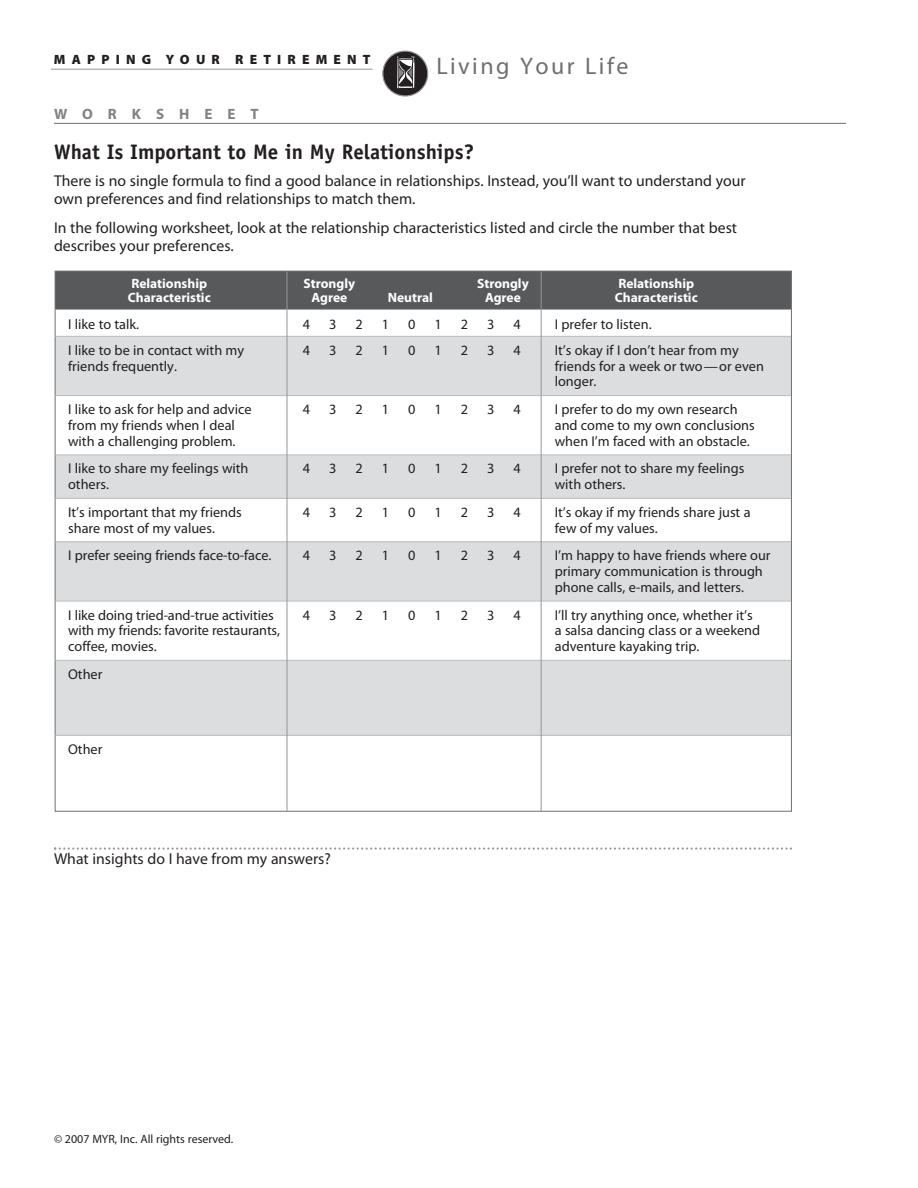
<style>
.page{position:relative;width:918px;height:1188px;background:#fff}
.page>*{position:absolute;margin:0;border:0;box-sizing:border-box;transform-origin:0 0}
.t1{font:24px "Myriad Pro";letter-spacing:.105em;color:#6d6f71}
.t2{font:700 21px "Officina Sans";color:#231f20}
.t3{font:15.75px/18px "Myriad Pro";color:#231f20}
.t4{font:700 15px "Myriad Pro";letter-spacing:1em;color:#808285}
.t5{font:14.25px/15.8px "Myriad Pro";color:#231f20}
.t6{font:700 13.5px "Myriad Pro";color:#fff}
.t7{font:900 13.5px "Myriad Pro";letter-spacing:.46em;color:#231f20}
.t8{font:12px "Myriad Pro";color:#231f20}
</style>
<div class="page">
<svg style="left:382px;top:50px;width:47px;height:47px"></svg>
<hr style="left:51px;top:69px;width:322px;height:1px;background:#949698">
<div style="left:56px;top:271px;width:735px;height:38px;background:#58595b"></div>
<div style="left:56px;top:336px;width:736px;height:60px;background:#dcddde"></div>
<div style="left:55px;top:455px;width:737px;height:43px;background:#dcddde"></div>
<div style="left:55px;top:542px;width:737px;height:59px;background:#dcddde"></div>
<div style="left:55px;top:660px;width:737px;height:75px;background:#dcddde"></div>
<svg style="left:54px;top:847px;width:738px;height:3px"></svg>
<hr style="left:54px;top:123px;width:792px;height:1px;background:#6d6f71">
<hr style="left:55px;top:309px;width:736px;height:1px;background:#a7a9ac">
<hr style="left:55px;top:336px;width:736px;height:1px;background:#bcbec0">
<hr style="left:55px;top:395px;width:736px;height:1px;background:#bcbec0">
<hr style="left:55px;top:454px;width:736px;height:1px;background:#bcbec0">
<hr style="left:55px;top:498px;width:736px;height:1px;background:#bcbec0">
<hr style="left:55px;top:541px;width:736px;height:1px;background:#bcbec0">
<hr style="left:55px;top:601px;width:736px;height:1px;background:#bcbec0">
<hr style="left:55px;top:660px;width:736px;height:1px;background:#bcbec0">
<hr style="left:55px;top:735px;width:736px;height:1px;background:#bcbec0">
<hr style="left:287px;top:272px;width:1px;height:539px;background:#949698">
<hr style="left:541px;top:272px;width:1px;height:539px;background:#949698">
<p class="t7" style="left:54px;top:54px;width:318px">MAPPING YOUR RETIREMENT</p>
<p class="t4" style="left:54px;top:109px;width:206px">WORKSHEET</p>
<h1 class="t1" style="left:436px;top:56px;width:194px">Living Your Life</h1>
<h2 class="t2" style="left:54px;top:144px;width:422px">What Is Important to Me in My Relationships?</h2>
<p class="t3" style="left:54px;top:174px;width:693px">There is no single formula to find a good balance in relationships. Instead, you’ll want to understand your own preferences and find relationships to match them.</p>
<p class="t3" style="left:54px;top:220px;width:685px">In the following worksheet, look at the relationship characteristics listed and circle the number that best describes your preferences.</p>
<p class="t6" style="left:131px;top:278px;width:77px">Relationship</p>
<p class="t6" style="left:304px;top:278px;width:53px">Strongly</p>
<p class="t6" style="left:477px;top:278px;width:53px">Strongly</p>
<p class="t6" style="left:618px;top:278px;width:77px">Relationship</p>
<p class="t6" style="left:128px;top:293px;width:84px">Characteristic</p>
<p class="t6" style="left:311px;top:293px;width:37px">Agree</p>
<p class="t6" style="left:388px;top:293px;width:47px">Neutral</p>
<p class="t6" style="left:485px;top:293px;width:37px">Agree</p>
<p class="t6" style="left:615px;top:293px;width:84px">Characteristic</p>
<p class="t5" style="left:68px;top:317px;width:72px">I like to talk.</p>
<p class="t5" style="left:303px;top:317px;width:9px">4</p>
<p class="t5" style="left:329px;top:317px;width:9px">3</p>
<p class="t5" style="left:356px;top:317px;width:9px">2</p>
<p class="t5" style="left:382px;top:317px;width:9px">1</p>
<p class="t5" style="left:408px;top:317px;width:9px">0</p>
<p class="t5" style="left:435px;top:317px;width:9px">1</p>
<p class="t5" style="left:461px;top:317px;width:9px">2</p>
<p class="t5" style="left:487px;top:317px;width:9px">3</p>
<p class="t5" style="left:513px;top:317px;width:9px">4</p>
<p class="t5" style="left:555px;top:317px;width:98px">I prefer to listen.</p>
<p class="t5" style="left:68px;top:344px;width:178px">I like to be in contact with my</p>
<p class="t5" style="left:303px;top:344px;width:9px">4</p>
<p class="t5" style="left:329px;top:344px;width:9px">3</p>
<p class="t5" style="left:356px;top:344px;width:9px">2</p>
<p class="t5" style="left:382px;top:344px;width:9px">1</p>
<p class="t5" style="left:408px;top:344px;width:9px">0</p>
<p class="t5" style="left:435px;top:344px;width:9px">1</p>
<p class="t5" style="left:461px;top:344px;width:9px">2</p>
<p class="t5" style="left:487px;top:344px;width:9px">3</p>
<p class="t5" style="left:513px;top:344px;width:9px">4</p>
<p class="t5" style="left:555px;top:344px;width:186px">It’s okay if I don’t hear from my</p>
<p class="t5" style="left:68px;top:359px;width:110px">friends frequently.</p>
<p class="t5" style="left:555px;top:359px;width:211px">friends for a week or two—or even longer.</p>
<p class="t5" style="left:68px;top:403px;width:185px">I like to ask for help and advice</p>
<p class="t5" style="left:303px;top:403px;width:9px">4</p>
<p class="t5" style="left:329px;top:403px;width:9px">3</p>
<p class="t5" style="left:356px;top:403px;width:9px">2</p>
<p class="t5" style="left:382px;top:403px;width:9px">1</p>
<p class="t5" style="left:408px;top:403px;width:9px">0</p>
<p class="t5" style="left:435px;top:403px;width:9px">1</p>
<p class="t5" style="left:461px;top:403px;width:9px">2</p>
<p class="t5" style="left:487px;top:403px;width:9px">3</p>
<p class="t5" style="left:513px;top:403px;width:9px">4</p>
<p class="t5" style="left:555px;top:403px;width:184px">I prefer to do my own research</p>
<p class="t5" style="left:68px;top:419px;width:168px">from my friends when I deal</p>
<p class="t5" style="left:555px;top:419px;width:202px">and come to my own conclusions</p>
<p class="t5" style="left:68px;top:434px;width:169px">with a challenging problem.</p>
<p class="t5" style="left:555px;top:434px;width:197px">when I’m faced with an obstacle.</p>
<p class="t5" style="left:68px;top:462px;width:182px">I like to share my feelings with</p>
<p class="t5" style="left:303px;top:462px;width:9px">4</p>
<p class="t5" style="left:329px;top:462px;width:9px">3</p>
<p class="t5" style="left:356px;top:462px;width:9px">2</p>
<p class="t5" style="left:382px;top:462px;width:9px">1</p>
<p class="t5" style="left:408px;top:462px;width:9px">0</p>
<p class="t5" style="left:435px;top:462px;width:9px">1</p>
<p class="t5" style="left:461px;top:462px;width:9px">2</p>
<p class="t5" style="left:487px;top:462px;width:9px">3</p>
<p class="t5" style="left:513px;top:462px;width:9px">4</p>
<p class="t5" style="left:555px;top:462px;width:191px">I prefer not to share my feelings</p>
<p class="t5" style="left:68px;top:478px;width:42px">others.</p>
<p class="t5" style="left:555px;top:478px;width:72px">with others.</p>
<p class="t5" style="left:68px;top:506px;width:175px">It’s important that my friends</p>
<p class="t5" style="left:303px;top:506px;width:9px">4</p>
<p class="t5" style="left:329px;top:506px;width:9px">3</p>
<p class="t5" style="left:356px;top:506px;width:9px">2</p>
<p class="t5" style="left:382px;top:506px;width:9px">1</p>
<p class="t5" style="left:408px;top:506px;width:9px">0</p>
<p class="t5" style="left:435px;top:506px;width:9px">1</p>
<p class="t5" style="left:461px;top:506px;width:9px">2</p>
<p class="t5" style="left:487px;top:506px;width:9px">3</p>
<p class="t5" style="left:513px;top:506px;width:9px">4</p>
<p class="t5" style="left:555px;top:506px;width:197px">It’s okay if my friends share just a</p>
<p class="t5" style="left:68px;top:521px;width:148px">share most of my values.</p>
<p class="t5" style="left:555px;top:521px;width:104px">few of my values.</p>
<p class="t5" style="left:68px;top:549px;width:205px">I prefer seeing friends face-to-face.</p>
<p class="t5" style="left:303px;top:549px;width:9px">4</p>
<p class="t5" style="left:329px;top:549px;width:9px">3</p>
<p class="t5" style="left:356px;top:549px;width:9px">2</p>
<p class="t5" style="left:382px;top:549px;width:9px">1</p>
<p class="t5" style="left:408px;top:549px;width:9px">0</p>
<p class="t5" style="left:435px;top:549px;width:9px">1</p>
<p class="t5" style="left:461px;top:549px;width:9px">2</p>
<p class="t5" style="left:487px;top:549px;width:9px">3</p>
<p class="t5" style="left:513px;top:549px;width:9px">4</p>
<p class="t5" style="left:555px;top:549px;width:217px">I’m happy to have friends where our primary communication is through phone calls, e-mails, and letters.</p>
<p class="t5" style="left:68px;top:608px;width:207px">I like doing tried-and-true activities</p>
<p class="t5" style="left:303px;top:608px;width:9px">4</p>
<p class="t5" style="left:329px;top:608px;width:9px">3</p>
<p class="t5" style="left:356px;top:608px;width:9px">2</p>
<p class="t5" style="left:382px;top:608px;width:9px">1</p>
<p class="t5" style="left:408px;top:608px;width:9px">0</p>
<p class="t5" style="left:435px;top:608px;width:9px">1</p>
<p class="t5" style="left:461px;top:608px;width:9px">2</p>
<p class="t5" style="left:487px;top:608px;width:9px">3</p>
<p class="t5" style="left:513px;top:608px;width:9px">4</p>
<p class="t5" style="left:555px;top:608px;width:199px">I’ll try anything once, whether it’s</p>
<p class="t5" style="left:68px;top:624px;width:213px">with my friends: favorite restaurants,</p>
<p class="t5" style="left:555px;top:624px;width:207px">a salsa dancing class or a weekend</p>
<p class="t5" style="left:68px;top:640px;width:90px">coffee, movies.</p>
<p class="t5" style="left:555px;top:640px;width:146px">adventure kayaking trip.</p>
<p class="t5" style="left:68px;top:668px;width:36px">Other</p>
<p class="t5" style="left:68px;top:743px;width:36px">Other</p>
<p class="t3" style="left:54px;top:852px;width:278px">What insights do I have from my answers?</p>
<p class="t8" style="left:54px;top:1134px;width:181px">© 2007 MYR, Inc. All rights reserved.</p>
</div>
